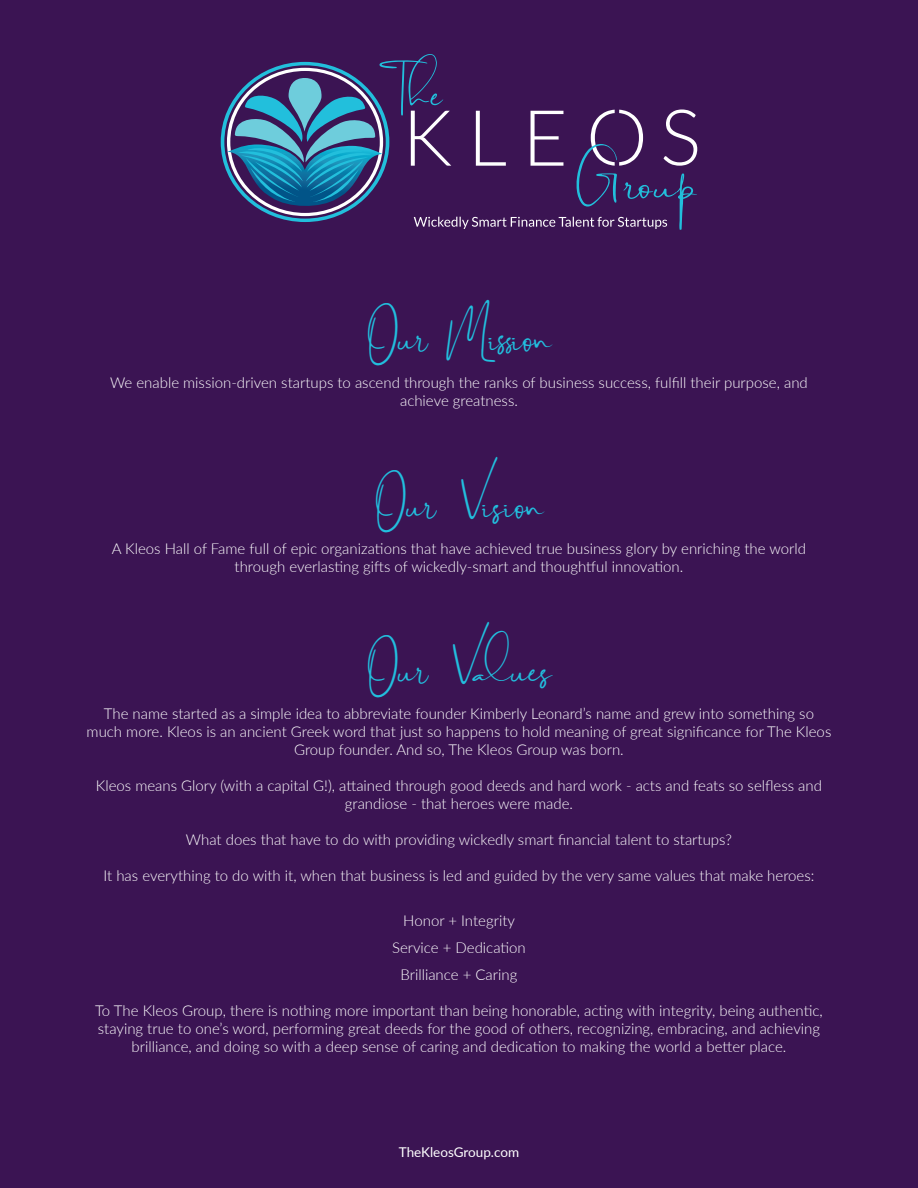
<style>
.page{position:relative;width:918px;height:1188px;background:#3b1453}
.page>*{position:absolute;margin:0;border:0;box-sizing:border-box;transform-origin:0 0}
.t1{font:45px "Brilliant Signature 1";color:#22bfde}
.t2{font:300 15px/18px "Lato";color:#fff;text-align:center}
.t3{font:13.5px "Lato";color:#fff}
</style>
<div class="page">
<svg style="left:221px;top:54px;width:476px;height:176px"></svg>
<h1 class="t1" style="left:366px;top:316px;width:189px">Our Mission</h1>
<p class="t2" style="left:110px;top:373px;width:699px">We enable mission-driven startups to ascend through the ranks of business success, fulfill their purpose, and achieve greatness.</p>
<h1 class="t1" style="left:374px;top:482px;width:172px">Our Vision</h1>
<p class="t2" style="left:112px;top:539px;width:696px">A Kleos Hall of Fame full of epic organizations that have achieved true business glory by enriching the world through everlasting gifts of wickedly-smart and thoughtful innovation.</p>
<h1 class="t1" style="left:366px;top:647px;width:189px">Our Values</h1>
<p class="t2" style="left:87px;top:704px;width:746px">The name started as a simple idea to abbreviate founder Kimberly Leonard’s name and grew into something so much more. Kleos is an ancient Greek word that just so happens to hold meaning of great significance for The Kleos<br>Group founder. And so, The Kleos Group was born.</p>
<p class="t2" style="left:96px;top:776px;width:728px">Kleos means Glory (with a capital G!), attained through good deeds and hard work - acts and feats so selfless and grandiose - that heroes were made.</p>
<p class="t2" style="left:186px;top:830px;width:548px">What does that have to do with providing wickedly smart financial talent to startups?</p>
<p class="t2" style="left:104px;top:866px;width:712px">It has everything to do with it, when that business is led and guided by the very same values that make heroes:</p>
<p class="t2" style="left:392px;top:907px;width:135px;line-height:27px">Honor + Integrity<br>Service + Dedication<br>Brilliance + Caring</p>
<p class="t2" style="left:95px;top:1001px;width:729px">To The Kleos Group, there is nothing more important than being honorable, acting with integrity, being authentic, staying true to one’s word, performing great deeds for the good of others, recognizing, embracing, and achieving brilliance, and doing so with a deep sense of caring and dedication to making the world a better place.</p>
<p class="t3" style="left:399px;top:1142px;width:122px">TheKleosGroup.com</p>
</div>
